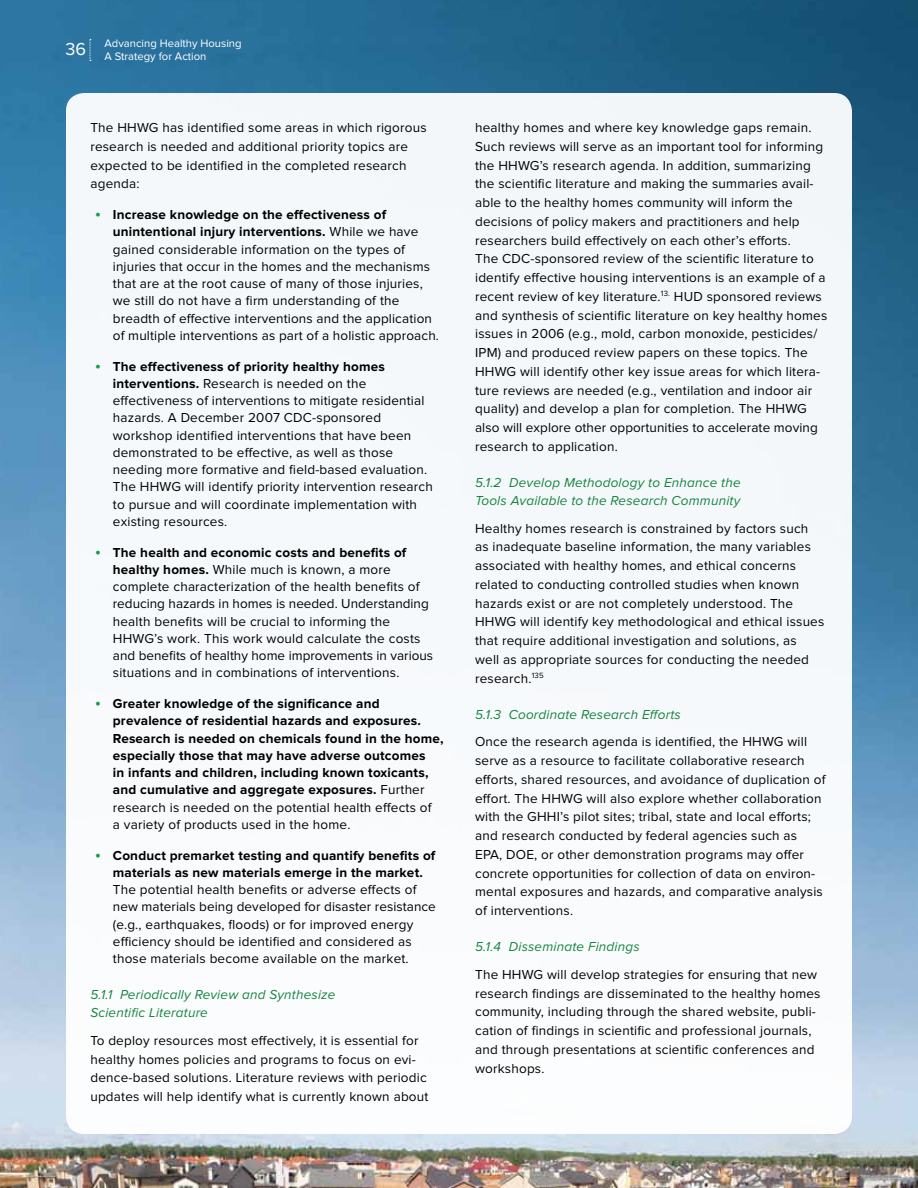
<style>
.page{position:relative;width:918px;height:1188px;background:#fff}
.page>*{position:absolute;margin:0;border:0;box-sizing:border-box;transform-origin:0 0}
.t1{font:13.5px/18.8px "Proxima Nova";letter-spacing:.015em;color:#000}
.t2{font:700 13.5px/17.2px "Proxima Nova";letter-spacing:.015em;color:#000}
.t3{font:italic 13.5px/18px "Proxima Nova";letter-spacing:.015em;color:#148541}
.t4{font:11.25px/13.5px "Proxima Nova";color:#fff}
.s1{font-size:18px;color:#13a049}
.s2{font-weight:700}
.s3{font-weight:400;font-size:18px;color:#13a049}
.s4{font-weight:400}
</style>
<div class="page">
<img style="left:0;top:0;width:918px;height:1188px">
<div style="left:66px;top:93px;width:786px;height:1041px;background:#f6f9fb;border-radius:18px"></div>
<svg style="left:90px;top:39px;width:1px;height:22px"></svg>
<p class="t4" style="left:66px;top:37px;width:178px;text-indent:39px">Advancing Healthy Housing<br><sup>36</sup> A Strategy for Action</p>
<p class="t1" style="left:90px;top:119px;width:338px">The HHWG has identified some areas in which rigorous research is needed and additional priority topics are expected to be identified in the completed research agenda:</p>
<p class="t1" style="left:113px;top:207px;width:326px;line-height:17.2px;text-indent:-18px"><span class="s1">•</span> <span class="s2">Increase knowledge on the effectiveness of unintentional injury interventions.</span> While we have gained considerable information on the types of injuries that occur in the homes and the mechanisms that are at the root cause of many of those injuries, we still do not have a firm understanding of the breadth of effective interventions and the application of multiple interventions as part of a holistic approach.</p>
<p class="t1" style="left:113px;top:358px;width:322px;line-height:17.2px;text-indent:-18px"><span class="s1">•</span> <span class="s2">The effectiveness of priority healthy homes interventions.</span> Research is needed on the effectiveness of interventions to mitigate residential hazards. A December 2007 CDC-sponsored workshop identified interventions that have been demonstrated to be effective, as well as those needing more formative and field-based evaluation.<br>The HHWG will identify priority intervention research to pursue and will coordinate implementation with existing resources.</p>
<p class="t1" style="left:113px;top:544px;width:322px;line-height:17.2px;text-indent:-18px"><span class="s1">•</span> <span class="s2">The health and economic costs and benefits of healthy homes.</span> While much is known, a more complete characterization of the health benefits of reducing hazards in homes is needed. Understanding health benefits will be crucial to informing the HHWG’s work. This work would calculate the costs and benefits of healthy home improvements in various situations and in combinations of interventions.</p>
<p class="t2" style="left:113px;top:695px;width:332px;text-indent:-18px"><span class="s3">•</span> Greater knowledge of the significance and prevalence of residential hazards and exposures.<br>Research is needed on chemicals found in the home, especially those that may have adverse outcomes<br>in infants and children, including known toxicants, and cumulative and aggregate exposures. <span class="s4">Further research is needed on the potential health effects of<br>a variety of products used in the home.</span></p>
<p class="t2" style="left:95px;top:847px;width:342px;text-align:center"><span class="s3">•</span> Conduct premarket testing and quantify benefits of materials as new materials emerge in the market.</p>
<p class="t1" style="left:113px;top:882px;width:325px;line-height:17.2px">The potential health benefits or adverse effects of new materials being developed for disaster resistance (e.g., earthquakes, floods) or for improved energy efficiency should be identified and considered as those materials become available on the market.</p>
<p class="t3" style="left:90px;top:986px;width:247px">5.1.1 Periodically Review and Synthesize<br>Scientific Literature</p>
<p class="t1" style="left:90px;top:1032px;width:340px">To deploy resources most effectively, it is essential for healthy homes policies and programs to focus on evi&shy;dence-based solutions. Literature reviews with periodic updates will help identify what is currently known about</p>
<p class="t1" style="left:475px;top:119px;width:354px">healthy homes and where key knowledge gaps remain.<br>Such reviews will serve as an important tool for informing the HHWG’s research agenda. In addition, summarizing the scientific literature and making the summaries avail&shy;able to the healthy homes community will inform the decisions of policy makers and practitioners and help researchers build effectively on each other’s efforts.<br>The CDC-sponsored review of the scientific literature to identify effective housing interventions is an example of a recent review of key literature. <sup>13.</sup> HUD sponsored reviews and synthesis of scientific literature on key healthy homes issues in 2006 (e.g., mold, carbon monoxide, pesticides/ IPM) and produced review papers on these topics. The HHWG will identify other key issue areas for which litera&shy;ture reviews are needed (e.g., ventilation and indoor air quality) and develop a plan for completion. The HHWG also will explore other opportunities to accelerate moving research to application.</p>
<p class="t3" style="left:475px;top:474px;width:267px">5.1.2 Develop Methodology to Enhance the<br>Tools Available to the Research Community</p>
<p class="t1" style="left:475px;top:519px;width:351px">Healthy homes research is constrained by factors such as inadequate baseline information, the many variables associated with healthy homes, and ethical concerns related to conducting controlled studies when known hazards exist or are not completely understood. The HHWG will identify key methodological and ethical issues that require additional investigation and solutions, as<br>well as appropriate sources for conducting the needed research.<sup>135</sup></p>
<p class="t3" style="left:475px;top:705px;width:207px">5.1.3 Coordinate Research Efforts</p>
<p class="t1" style="left:475px;top:733px;width:352px">Once the research agenda is identified, the HHWG will serve as a resource to facilitate collaborative research efforts, shared resources, and avoidance of duplication of effort. The HHWG will also explore whether collaboration with the GHHI’s pilot sites; tribal, state and local efforts; and research conducted by federal agencies such as EPA, DOE, or other demonstration programs may offer concrete opportunities for collection of data on environ&shy;mental exposures and hazards, and comparative analysis of interventions.</p>
<p class="t3" style="left:475px;top:938px;width:166px">5.1.4 Disseminate Findings</p>
<p class="t1" style="left:475px;top:966px;width:347px">The HHWG will develop strategies for ensuring that new research findings are disseminated to the healthy homes community, including through the shared website, publi&shy;cation of findings in scientific and professional journals, and through presentations at scientific conferences and workshops.</p>
</div>
